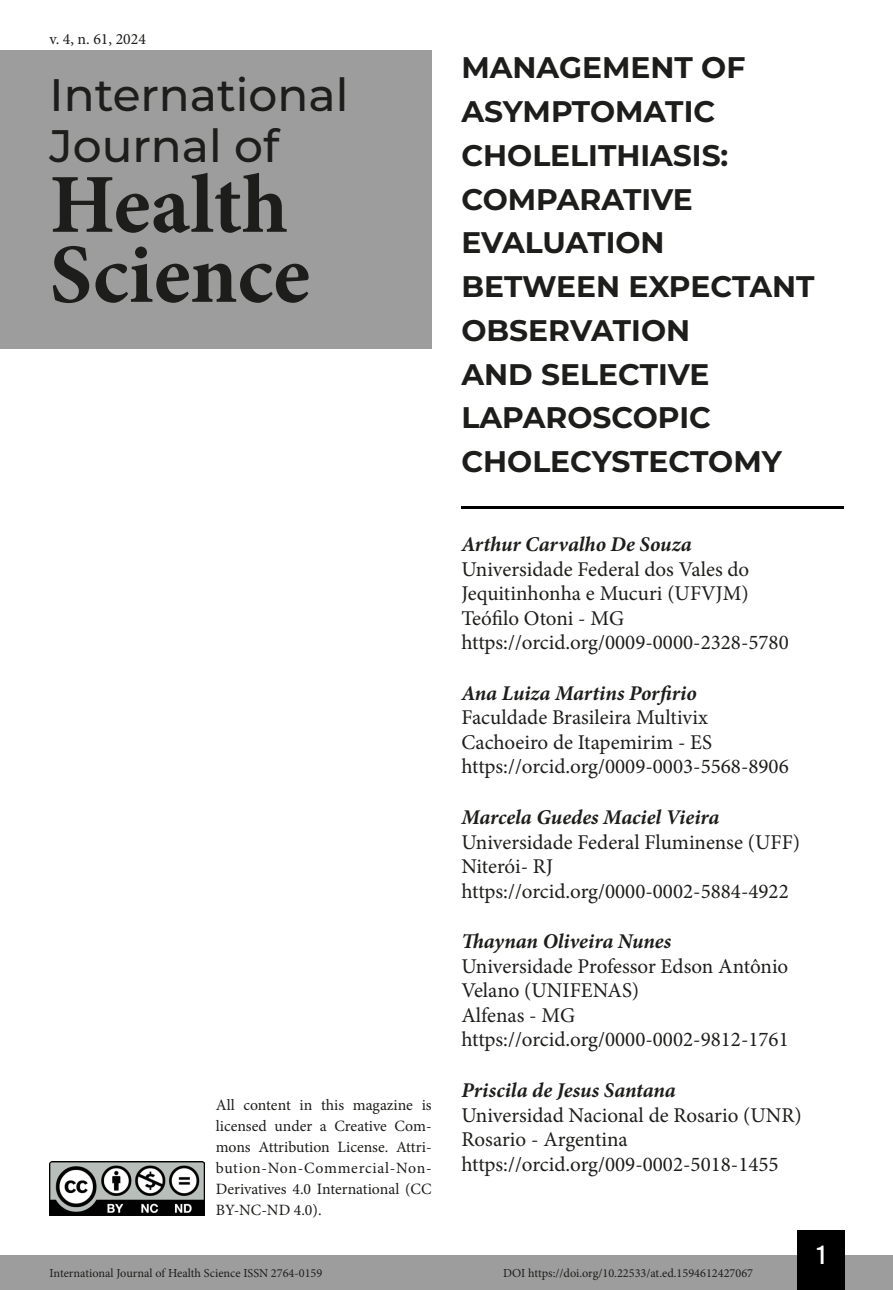
<style>
.page{position:relative;width:893px;height:1290px;background:#fff}
.page>*{position:absolute;margin:0;border:0;box-sizing:border-box;transform-origin:0 0}
.t1{font:700 84px/70px "Minion Pro";color:#1d1d1b}
.t2{font:500 45.5px/50.8px "Montserrat";color:#1d1d1b}
.Título_Artigo{font:700 29.75px/43.8px "Montserrat";color:#1d1d1b}
.t3{font:26.25px "Bebas Kai";color:#fff}
.Infos_autor{font:21px/24.5px "Minion Pro";color:#1d1d1b}
.Autor{font:italic 700 21px "Minion Pro";letter-spacing:-.005em;color:#1d1d1b}
.t4{font:15.75px/21px "Minion Pro";color:#1d1d1b;text-align:justify}
.t5{font:12.25px "Minion Pro";color:#1d1d1b}
</style>
<div class="page">
<div style="left:0;top:1255px;width:893px;height:35px;background:#9d9d9d"></div>
<div style="left:797px;top:1230px;width:48px;height:60px;background:#000"></div>
<img style="left:50px;top:1161px;width:154px;height:54px">
<div style="left:0;top:50px;width:432px;height:298px;background:#9d9d9d"></div>
<hr style="left:461px;top:506px;width:382px;height:2px;background:#000">
<p class="t4" style="left:50px;top:28px;width:98px">v. 4, n. 61, 2024</p>
<h2 class="t2" style="left:50px;top:68px;width:300px">International<br>Journal of</h2>
<h1 class="t1" style="left:50px;top:169px;width:262px">Health<br>Science</h1>
<p class="t4" style="left:216px;top:1095px;width:217px">All content in this magazine is licensed under a Creative Com&shy;mons Attribution License. Attri&shy;bution-Non-Commercial-Non-Derivatives 4.0 International (CC BY-NC-ND 4.0).</p>
<p class="Título_Artigo" style="left:461px;top:44px;width:355px">MANAGEMENT OF<br>ASYMPTOMATIC<br>CHOLELITHIASIS:<br>COMPARATIVE<br>EVALUATION<br>BETWEEN EXPECTANT<br>OBSERVATION<br>AND SELECTIVE<br>LAPAROSCOPIC<br>CHOLECYSTECTOMY</p>
<p class="Autor" style="left:461px;top:529px;width:232px">Arthur Carvalho De Souza</p>
<p class="Infos_autor" style="left:461px;top:557px;width:289px">Universidade Federal dos Vales do<br>Jequitinhonha e Mucuri (UFVJM)</p>
<p class="Infos_autor" style="left:461px;top:606px;width:164px">Teófilo Otoni - MG</p>
<p class="Infos_autor" style="left:461px;top:630px;width:329px">https://orcid.org/0009-0000-2328-5780</p>
<p class="Autor" style="left:461px;top:678px;width:237px">Ana Luiza Martins Porfirio</p>
<p class="Infos_autor" style="left:461px;top:705px;width:248px">Faculdade Brasileira Multivix</p>
<p class="Infos_autor" style="left:461px;top:730px;width:252px">Cachoeiro de Itapemirim - ES</p>
<p class="Infos_autor" style="left:461px;top:754px;width:329px">https://orcid.org/0009-0003-5568-8906</p>
<p class="Autor" style="left:461px;top:802px;width:259px">Marcela Guedes Maciel Vieira</p>
<p class="Infos_autor" style="left:461px;top:830px;width:340px">Universidade Federal Fluminense (UFF)</p>
<p class="Infos_autor" style="left:461px;top:854px;width:93px">Niterói- RJ</p>
<p class="Infos_autor" style="left:461px;top:879px;width:329px">https://orcid.org/0000-0002-5884-4922</p>
<p class="Autor" style="left:461px;top:926px;width:211px">Thaynan Oliveira Nunes</p>
<p class="Infos_autor" style="left:461px;top:954px;width:328px">Universidade Professor Edson Antônio<br>Velano (UNIFENAS)</p>
<p class="Infos_autor" style="left:461px;top:1003px;width:115px">Alfenas - MG</p>
<p class="Infos_autor" style="left:461px;top:1027px;width:329px">https://orcid.org/0000-0002-9812-1761</p>
<p class="Autor" style="left:461px;top:1075px;width:216px">Priscila de Jesus Santana</p>
<p class="Infos_autor" style="left:461px;top:1103px;width:342px">Universidad Nacional de Rosario (UNR)</p>
<p class="Infos_autor" style="left:461px;top:1127px;width:168px">Rosario - Argentina</p>
<p class="Infos_autor" style="left:461px;top:1152px;width:319px">https://orcid.org/009-0002-5018-1455</p>
<p class="t3" style="left:817px;top:1241px;width:10px">1</p>
<p class="t5" style="left:50px;top:1265px;width:274px">International Journal of Health Science ISSN 2764-0159</p>
<p class="t5" style="left:503px;top:1265px;width:252px">DOI https://doi.org/10.22533/at.ed.1594612427067</p>
</div>
